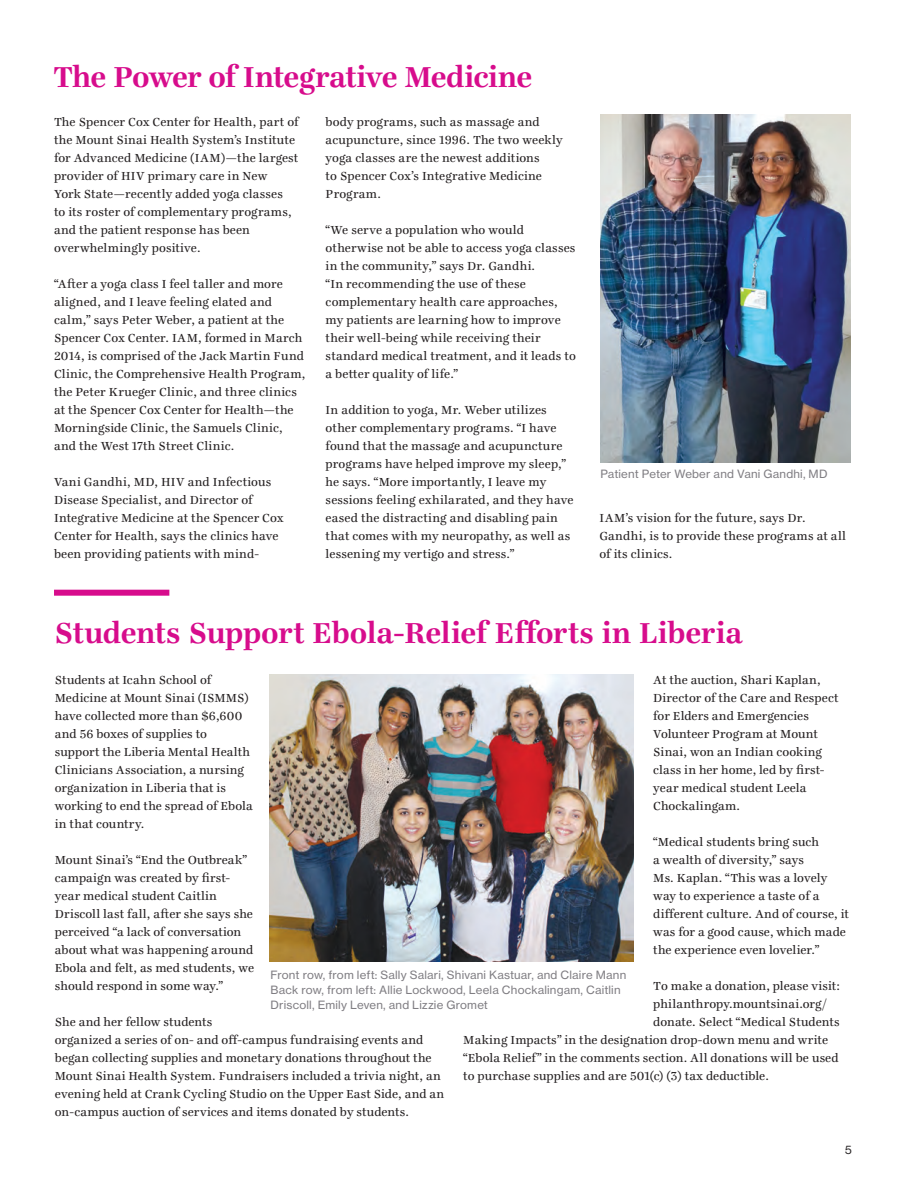
<style>
.page{position:relative;width:905px;height:1188px;background:#fff}
.page>*{position:absolute;margin:0;border:0;box-sizing:border-box;transform-origin:0 0}
.t1{font:700 31.5px "Ingeborg";letter-spacing:-.015em;color:#d70c8c}
.t2{font:12.75px/18px "Ingeborg";letter-spacing:.01em;color:#231f20}
.t3{font:12px "N Haas Grotesk DS Std 55 Rg";color:#231f20}
.t4{font:11.25px/15px "N Haas Grotesk TX Std 55 Rg";letter-spacing:.015em;color:#807e83}
</style>
<div class="page">
<div style="left:54px;top:590px;width:115px;height:6px;background:#d70c8c"></div>
<img style="left:600px;top:115px;width:250px;height:347px">
<img style="left:270px;top:674px;width:363px;height:287px">
<h1 class="t1" style="left:53px;top:58px;width:480px">The Power of Integrative Medicine</h1>
<p class="t2" style="left:54px;top:113px;width:246px">The Spencer Cox Center for Health, part of the Mount Sinai Health System’s Institute for Advanced Medicine (IAM)—the largest provider of HIV primary care in New<br>York State—recently added yoga classes<br>to its roster of complementary programs, and the patient response has been overwhelmingly positive.</p>
<p class="t2" style="left:54px;top:275px;width:253px">“After a yoga class I feel taller and more aligned, and I leave feeling elated and calm,” says Peter Weber, a patient at the Spencer Cox Center. IAM, formed in March 2014, is comprised of the Jack Martin Fund Clinic, the Comprehensive Health Program, the Peter Krueger Clinic, and three clinics at the Spencer Cox Center for Health—the Morningside Clinic, the Samuels Clinic, and the West 17th Street Clinic.</p>
<p class="t2" style="left:54px;top:473px;width:231px">Vani Gandhi, MD, HIV and Infectious Disease Specialist, and Director of Integrative Medicine at the Spencer Cox Center for Health, says the clinics have been providing patients with mind-</p>
<p class="t2" style="left:325px;top:113px;width:238px">body programs, such as massage and acupuncture, since 1996. The two weekly yoga classes are the newest additions<br>to Spencer Cox’s Integrative Medicine<br>Program.</p>
<p class="t2" style="left:325px;top:221px;width:252px">“We serve a population who would otherwise not be able to access yoga classes in the community,” says Dr. Gandhi.<br>“In recommending the use of these complementary health care approaches, my patients are learning how to improve their well-being while receiving their standard medical treatment, and it leads to a better quality of life.”</p>
<p class="t2" style="left:325px;top:401px;width:249px">In addition to yoga, Mr. Weber utilizes other complementary programs. “I have found that the massage and acupuncture programs have helped improve my sleep,” he says. “More importantly, I leave my sessions feeling exhilarated, and they have eased the distracting and disabling pain that comes with my neuropathy, as well as lessening my vertigo and stress.”</p>
<p class="t4" style="left:600px;top:467px;width:229px">Patient Peter Weber and Vani Gandhi, MD</p>
<p class="t2" style="left:599px;top:509px;width:248px">IAM’s vision for the future, says Dr.<br>Gandhi, is to provide these programs at all of its clinics.</p>
<h1 class="t1" style="left:54px;top:614px;width:689px">Students Support Ebola-Relief Efforts in Liberia</h1>
<p class="t2" style="left:55px;top:671px;width:199px">Students at Icahn School of<br>Medicine at Mount Sinai (ISMMS) have collected more than $6,600 and 56 boxes of supplies to support the Liberia Mental Health<br>Clinicians Association, a nursing organization in Liberia that is working to end the spread of Ebola in that country.</p>
<p class="t2" style="left:55px;top:851px;width:201px">Mount Sinai’s “End the Outbreak” campaign was created by first&shy;year medical student Caitlin<br>Driscoll last fall, after she says she perceived “a lack of conversation about what was happening around<br>Ebola and felt, as med students, we should respond in some way.”</p>
<p class="t2" style="left:55px;top:1013px;width:391px">She and her fellow students<br>organized a series of on- and off-campus fundraising events and began collecting supplies and monetary donations throughout the Mount Sinai Health System. Fundraisers included a trivia night, an evening held at Crank Cycling Studio on the Upper East Side, and an on-campus auction of services and items donated by students.</p>
<p class="t2" style="left:653px;top:671px;width:187px">At the auction, Shari Kaplan,<br>Director of the Care and Respect for Elders and Emergencies<br>Volunteer Program at Mount<br>Sinai, won an Indian cooking class in her home, led by first&shy;year medical student Leela<br>Chockalingam.</p>
<p class="t2" style="left:653px;top:833px;width:197px">“Medical students bring such<br>a wealth of diversity,” says<br>Ms. Kaplan. “This was a lovely way to experience a taste of a different culture. And of course, it was for a good cause, which made the experience even lovelier.”</p>
<p class="t2" style="left:653px;top:977px;width:188px">To make a donation, please visit:</p>
<p class="t2" style="left:653px;top:995px;width:175px">philanthropy.mountsinai.org/</p>
<p class="t2" style="left:653px;top:1013px;width:188px">donate. Select “Medical Students</p>
<p class="t2" style="left:463px;top:1031px;width:366px">Making Impacts” in the designation drop-down menu and write</p>
<p class="t2" style="left:463px;top:1049px;width:377px">“Ebola Relief” in the comments section. All donations will be used</p>
<p class="t2" style="left:463px;top:1067px;width:307px">to purchase supplies and are 501(c) (3) tax deductible.</p>
<p class="t4" style="left:270px;top:967px;width:357px">Front row, from left: Sally Salari, Shivani Kastuar, and Claire Mann<br>Back row, from left: Allie Lockwood, Leela Chockalingam, Caitlin<br>Driscoll, Emily Leven, and Lizzie Gromet</p>
<p class="t3" style="left:845px;top:1143px;width:8px">5</p>
</div>
